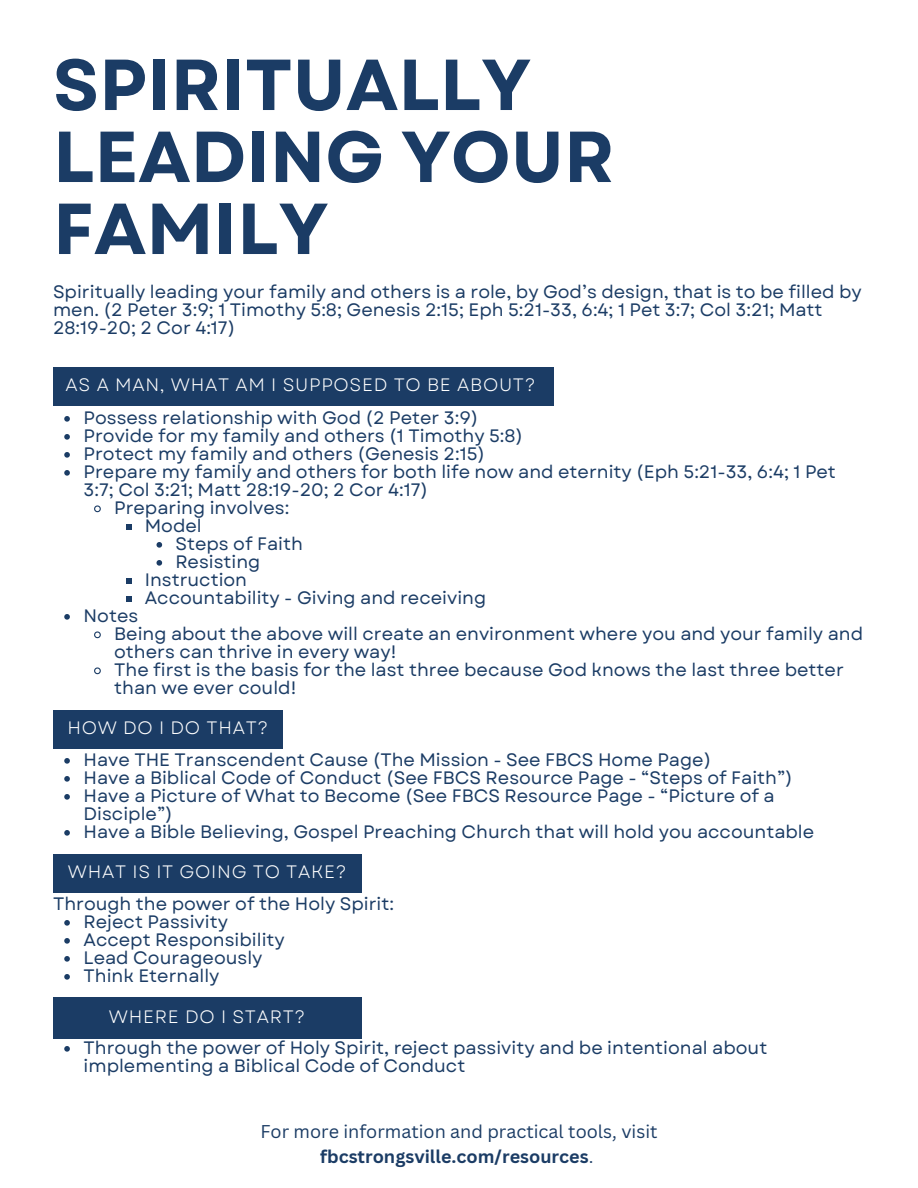
<style>
.page{position:relative;width:918px;height:1188px;background:#fff}
.page>*{position:absolute;margin:0;border:0;box-sizing:border-box;transform-origin:0 0}
.t1{font:700 72px/72px "Garet";color:#1b3c65}
.t2{font:18px/18px "Garet";color:#1b3c65}
.t3{font:18px "Garet";letter-spacing:.04em;color:#fff}
.t4{font:18px/24.8px "Canva Sans";color:#1b3c65;text-align:center}
.s1{font-weight:700}
</style>
<div class="page">
<svg style="left:64px;top:416px;width:6px;height:6px"></svg>
<svg style="left:64px;top:434px;width:6px;height:6px"></svg>
<svg style="left:64px;top:452px;width:6px;height:6px"></svg>
<svg style="left:64px;top:470px;width:6px;height:6px"></svg>
<svg style="left:94px;top:505px;width:7px;height:8px"></svg>
<svg style="left:126px;top:524px;width:6px;height:6px"></svg>
<svg style="left:157px;top:542px;width:5px;height:6px"></svg>
<svg style="left:157px;top:560px;width:5px;height:6px"></svg>
<svg style="left:126px;top:578px;width:6px;height:6px"></svg>
<svg style="left:126px;top:596px;width:6px;height:6px"></svg>
<svg style="left:64px;top:614px;width:6px;height:6px"></svg>
<svg style="left:94px;top:631px;width:7px;height:8px"></svg>
<svg style="left:94px;top:667px;width:7px;height:8px"></svg>
<svg style="left:64px;top:758px;width:6px;height:6px"></svg>
<svg style="left:64px;top:776px;width:6px;height:6px"></svg>
<svg style="left:64px;top:794px;width:6px;height:6px"></svg>
<svg style="left:64px;top:830px;width:6px;height:6px"></svg>
<svg style="left:64px;top:920px;width:6px;height:6px"></svg>
<svg style="left:64px;top:938px;width:6px;height:6px"></svg>
<svg style="left:64px;top:956px;width:6px;height:6px"></svg>
<svg style="left:64px;top:974px;width:6px;height:6px"></svg>
<svg style="left:64px;top:1046px;width:6px;height:6px"></svg>
<div style="left:53px;top:368px;width:501px;height:38px;background:#1b3c65"></div>
<div style="left:53px;top:711px;width:230px;height:38px;background:#1b3c65"></div>
<div style="left:53px;top:854px;width:308px;height:38px;background:#1b3c65"></div>
<div style="left:53px;top:997px;width:308px;height:42px;background:#1b3c65"></div>
<h1 class="t1" style="left:53px;top:49px;width:563px">SPIRITUALLY<br>LEADING YOUR<br>FAMILY</h1>
<p class="t2" style="left:53px;top:283px;width:810px">Spiritually leading your family and others is a role, by God’s design, that is to be filled by men. (2 Peter 3:9; 1 Timothy 5:8; Genesis 2:15; Eph 5:21-33, 6:4; 1 Pet 3:7; Col 3:21; Matt<br>28:19-20; 2 Cor 4:17)</p>
<h2 class="t3" style="left:66px;top:372px;width:471px">AS A MAN, WHAT AM I SUPPOSED TO BE ABOUT?</h2>
<p class="t2" style="left:84px;top:409px;width:396px">Possess relationship with God (2 Peter 3:9)</p>
<p class="t2" style="left:84px;top:427px;width:441px">Provide for my family and others (1 Timothy 5:8)</p>
<p class="t2" style="left:84px;top:445px;width:403px">Protect my family and others (Genesis 2:15)</p>
<p class="t2" style="left:84px;top:463px;width:754px">Prepare my family and others for both life now and eternity (Eph 5:21-33, 6:4; 1 Pet<br>3:7; Col 3:21; Matt 28:19-20; 2 Cor 4:17)</p>
<p class="t2" style="left:114px;top:499px;width:177px">Preparing involves:</p>
<p class="t2" style="left:145px;top:517px;width:59px">Model</p>
<p class="t2" style="left:175px;top:535px;width:129px">Steps of Faith</p>
<p class="t2" style="left:175px;top:553px;width:87px">Resisting</p>
<p class="t2" style="left:145px;top:571px;width:104px">Instruction</p>
<p class="t2" style="left:145px;top:589px;width:343px">Accountability - Giving and receiving</p>
<p class="t2" style="left:84px;top:607px;width:56px">Notes</p>
<p class="t2" style="left:114px;top:625px;width:750px">Being about the above will create an environment where you and your family and others can thrive in every way!</p>
<p class="t2" style="left:114px;top:661px;width:731px">The first is the basis for the last three because God knows the last three better than we ever could!</p>
<h2 class="t3" style="left:67px;top:715px;width:202px">HOW DO I DO THAT?</h2>
<p class="t2" style="left:84px;top:751px;width:629px">Have THE Transcendent Cause (The Mission - See FBCS Home Page)</p>
<p class="t2" style="left:84px;top:769px;width:711px">Have a Biblical Code of Conduct (See FBCS Resource Page - “Steps of Faith”)</p>
<p class="t2" style="left:84px;top:787px;width:693px">Have a Picture of What to Become (See FBCS Resource Page - “Picture of a<br>Disciple”)</p>
<p class="t2" style="left:84px;top:823px;width:732px">Have a Bible Believing, Gospel Preaching Church that will hold you accountable</p>
<h2 class="t3" style="left:68px;top:858px;width:280px">WHAT IS IT GOING TO TAKE?</h2>
<p class="t2" style="left:53px;top:895px;width:342px">Through the power of the Holy Spirit:</p>
<p class="t2" style="left:84px;top:913px;width:146px">Reject Passivity</p>
<p class="t2" style="left:84px;top:931px;width:203px">Accept Responsibility</p>
<p class="t2" style="left:84px;top:949px;width:180px">Lead Courageously</p>
<p class="t2" style="left:84px;top:967px;width:137px">Think Eternally</p>
<h2 class="t3" style="left:109px;top:1004px;width:198px">WHERE DO I START?</h2>
<p class="t2" style="left:84px;top:1039px;width:685px">Through the power of Holy Spirit, reject passivity and be intentional about implementing a Biblical Code of Conduct</p>
<p class="t4" style="left:260px;top:1119px;width:399px">For more information and practical tools, visit <span class="s1">fbcstrongsville.com/resources</span>.</p>
</div>
